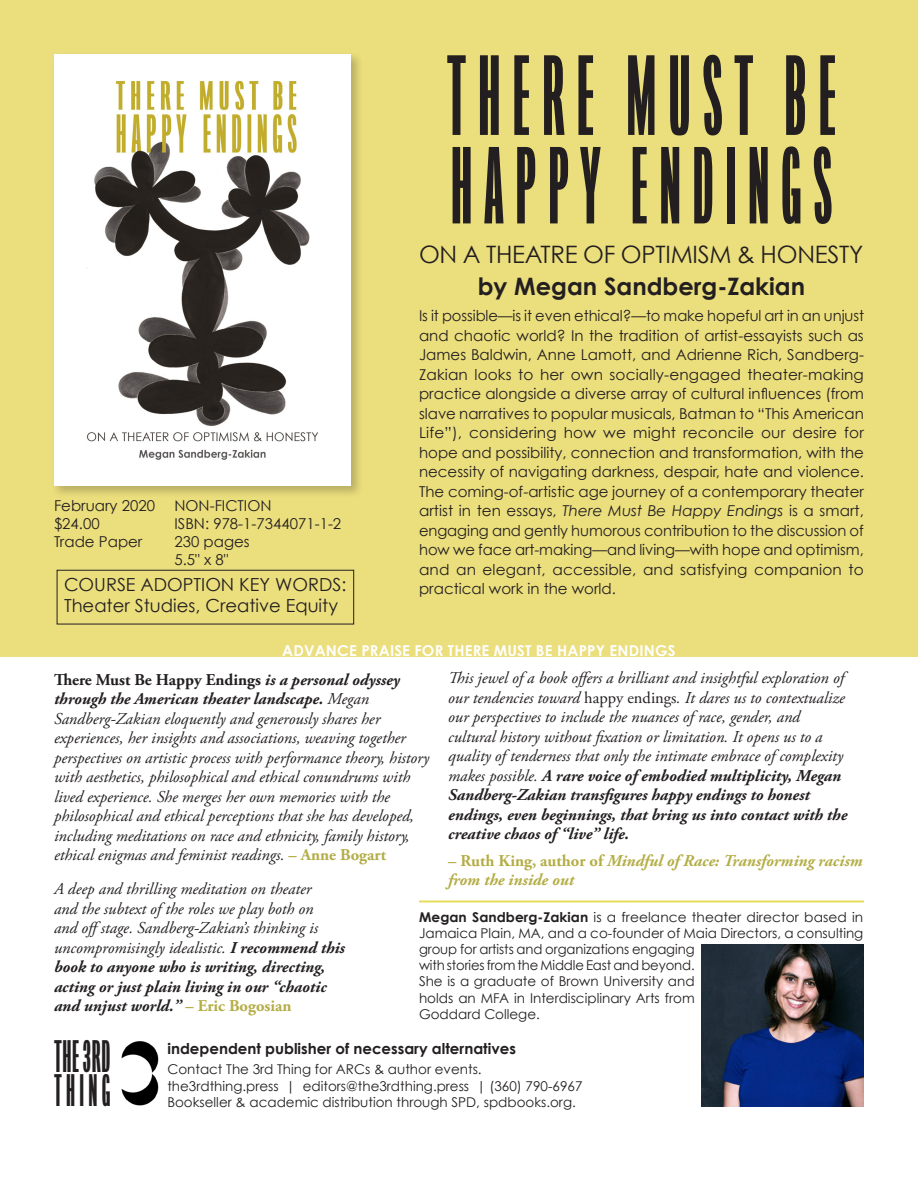
<style>
.page{position:relative;width:918px;height:1188px;background:#fff}
.page>*{position:absolute;margin:0;border:0;box-sizing:border-box;transform-origin:0 0}
.t1{font:900 112.5px "Origin Super Condensed";letter-spacing:.105em;color:#231f20}
.t2{font:900 108px "Origin Super Condensed";letter-spacing:.105em;color:#231f20}
.t3{font:900 45px "Origin Super Condensed";letter-spacing:.055em;color:#231f20}
.t4{font:24px "Century Gothic";letter-spacing:-.01em;color:#231f20}
.t5{font:700 24px "Century Gothic";color:#231f20}
.t6{font:18px "Century Gothic";color:#231f20}
.t7{font:italic 16.5px/19.5px "Adobe Garamond Pro";color:#231f20}
.t8{font:italic 700 16.5px/19.5px "Adobe Garamond Pro";color:#b4ad46}
.t9{font:15px/19.5px "Century Gothic";color:#231f20;text-align:justify}
.t10{font:700 15px "Century Gothic";color:#231f20}
.t11{font:700 15px "Century Gothic";letter-spacing:.01em;color:#fff}
.t12{font:13.5px/16.2px "Century Gothic";color:#231f20}
.s1{font-style:italic}
.s2{font-style:normal}
.s3{font-weight:700}
.s4{font-weight:700;font-style:normal}
.s5{font-weight:700;font-style:normal;color:#b4ad46}
.s6{font-weight:700;font-style:normal;color:#b3ad47}
</style>
<div class="page">
<div style="left:0;top:0;width:918px;height:656px;background:#ebde7d"></div>
<div style="left:51px;top:51px;width:313px;height:448px;background:#231f20;opacity:.25"></div>
<img style="left:54px;top:54px;width:297px;height:432px">
<img style="left:701px;top:945px;width:162px;height:162px">
<img style="left:121px;top:1041px;width:38px;height:65px">
<hr style="left:419px;top:900px;width:445px;height:3px;background:#e7dd5a">
<div style="left:57px;top:570px;width:297px;height:54px;border:1px solid #231f20"></div>
<p class="t1" style="left:447px;top:37px;width:391px">THERE MUST BE</p>
<p class="t2" style="left:451px;top:129px;width:383px">HAPPY ENDINGS</p>
<p class="t4" style="left:419px;top:240px;width:446px">ON A THEATRE OF OPTIMISM &amp; HONESTY</p>
<p class="t9" style="left:54px;top:496px;width:103px">February 2020</p>
<p class="t9" style="left:54px;top:514px;width:47px">$24.00</p>
<p class="t9" style="left:54px;top:532px;width:90px">Trade Paper</p>
<p class="t9" style="left:174px;top:496px;width:98px">NON-FICTION</p>
<p class="t9" style="left:174px;top:514px;width:168px">ISBN: 978-1-7344071-1-2</p>
<p class="t9" style="left:174px;top:532px;width:77px">230 pages</p>
<p class="t9" style="left:174px;top:550px;width:55px">5.5" x 8"</p>
<p class="t6" style="left:64px;top:573px;width:284px">COURSE ADOPTION KEY WORDS:</p>
<p class="t6" style="left:64px;top:595px;width:275px">Theater Studies, Creative Equity</p>
<p class="t5" style="left:478px;top:271px;width:329px">by Megan Sandberg-Zakian</p>
<p class="t9" style="left:419px;top:306px;width:447px">Is it possible—is it even ethical?—to make hopeful art in an unjust and chaotic world? In the tradition of artist-essayists such as James Baldwin, Anne Lamott, and Adrienne Rich, Sandberg-Zakian looks to her own socially-engaged theater-making practice alongside a diverse array of cultural influences (from slave narratives to popular musicals, Batman to “This American Life”), considering how we might reconcile our desire for hope and possibility, connection and transformation, with the necessity of navigating darkness, despair, hate and violence.<br>The coming-of-artistic age journey of a contemporary theater artist in ten essays, <span class="s1">There Must Be Happy Endings</span> is a smart, engaging and gently humorous contribution to the discussion of how we face art-making—and living—with hope and optimism, and an elegant, accessible, and satisfying companion to practical work in the world.</p>
<p class="t11" style="left:282px;top:641px;width:395px">ADVANCE PRAISE FOR THERE MUST BE HAPPY ENDINGS</p>
<p class="t7" style="left:448px;top:669px;width:401px">This jewel of a book offers a brilliant and insightful exploration of our tendencies toward <span class="s2">happy endings</span>. It dares us to contextualize our perspectives to include the nuances of race, gender, and cultural history without fixation or limitation. It opens us to a quality of tenderness that only the intimate embrace of complexity makes possible. <span class="s3">A rare voice of embodied multiplicity, Megan Sandberg-Zakian transfigures happy endings to honest endings, even beginnings, that bring us into contact with the creative chaos of “live” life.</span></p>
<p class="t8" style="left:448px;top:851px;width:416px"><span class="s2">– Ruth King, author of</span> Mindful of Race: Transforming racism from the inside out</p>
<p class="t7" style="left:54px;top:670px;width:377px"><span class="s4">There Must Be Happy Endings</span> <span class="s3">is a personal odyssey through the American theater landscape.</span> Megan Sandberg-Zakian eloquently and generously shares her experiences, her insights and associations, weaving together perspectives on artistic process with performance theory, history with aesthetics, philosophical and ethical conundrums with lived experience. She merges her own memories with the philosophical and ethical perceptions that she has developed, including meditations on race and ethnicity, family history, ethical enigmas and feminist readings. <span class="s5">–</span> <span class="s6">Anne Bogart</span></p>
<p class="t7" style="left:54px;top:880px;width:292px">A deep and thrilling meditation on theater<br>and the subtext of the roles we play both on<br>and offstage. Sandberg-Zakian’s thinking is uncompromisingly idealistic. <span class="s3">I recommend this book to anyone who is writing, directing, acting or just plain living in our “chaotic and unjust world.”</span> <span class="s5">– Eric Bogosian</span></p>
<p class="t12" style="left:419px;top:909px;width:446px"><span class="s3">Megan Sandberg-Zakian</span> is a freelance theater director based in Jamaica Plain, MA, and a co-founder of Maia Directors, a consulting group for artists and organizations engaging<br>with stories from the Middle East and beyond.<br>She is a graduate of Brown University and<br>holds an MFA in Interdisciplinary Arts from<br>Goddard College.</p>
<p class="t3" style="left:54px;top:1032px;width:58px">THE 3RD</p>
<p class="t3" style="left:54px;top:1067px;width:58px">THING</p>
<p class="t10" style="left:167px;top:1039px;width:350px">independent publisher of necessary alternatives</p>
<p class="t12" style="left:167px;top:1061px;width:316px">Contact The 3rd Thing for ARCs &amp; author events.</p>
<p class="t12" style="left:167px;top:1077px;width:417px">the3rdthing.press | editors@the3rdthing.press | (360) 790-6967</p>
<p class="t12" style="left:167px;top:1094px;width:410px">Bookseller &amp; academic distribution through SPD, spdbooks.org.</p>
</div>
